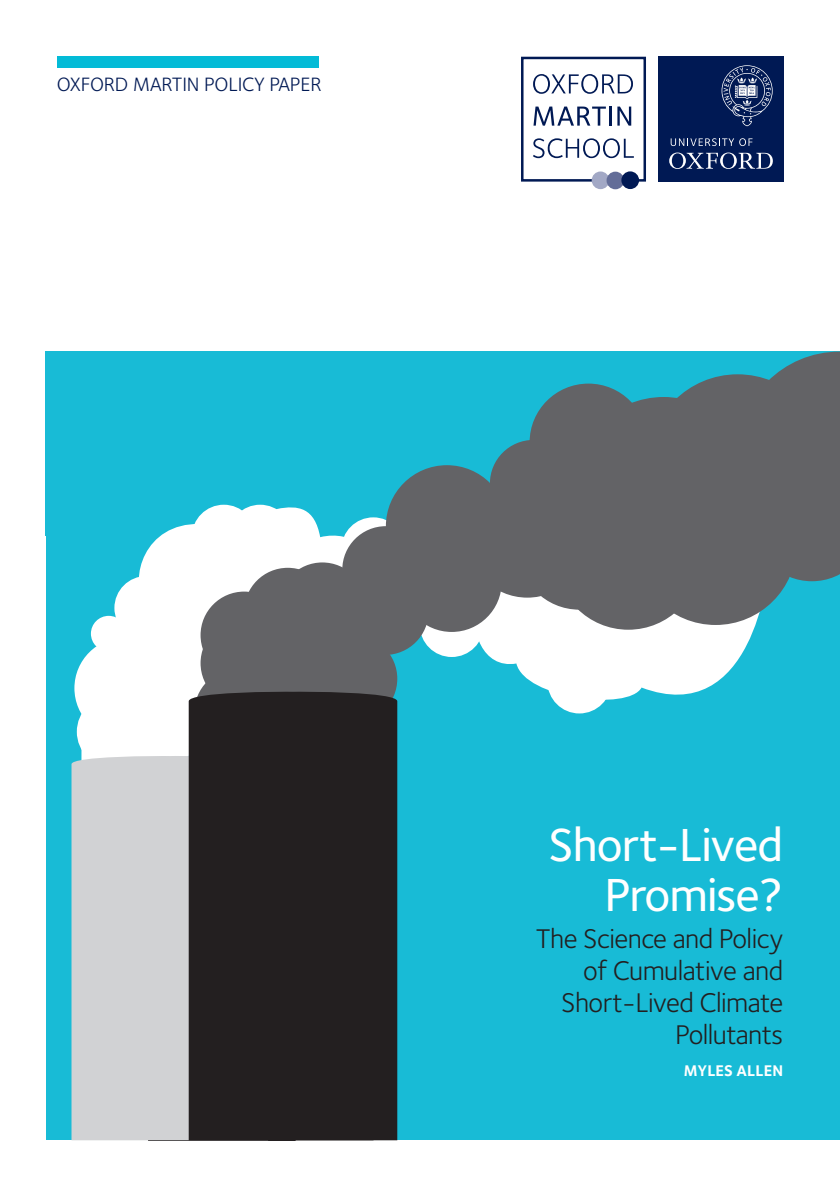
<style>
.page{position:relative;width:840px;height:1191px;background:#fff}
.page>*{position:absolute;margin:0;border:0;box-sizing:border-box;transform-origin:0 0}
.t1{font:500 48px/50px "Foundry Sterling";letter-spacing:-.02em;color:#fff;text-align:right}
.t2{font:28px/32px "Foundry Sterling";letter-spacing:-.02em;color:#231f20;text-align:right}
.t3{font:20px "Foundry Sterling";letter-spacing:-.01em;color:#001954}
.t4{font:700 16px "Foundry Sterling";color:#fff}
</style>
<div class="page">
<div style="left:57px;top:57px;width:261px;height:11px;background:#03bbd7"></div>
<div style="left:658px;top:57px;width:125px;height:125px;background:#001954"></div>
<svg style="left:669px;top:152px;width:103px;height:17px"></svg>
<svg style="left:670px;top:138px;width:82px;height:8px"></svg>
<svg style="left:721px;top:65px;width:51px;height:61px"></svg>
<div style="left:520px;top:57px;width:125px;height:125px;border:2px solid #001954"></div>
<div style="left:591px;top:171px;width:18px;height:18px;background:#a2a8c5;border-radius:50%"></div>
<div style="left:606px;top:172px;width:18px;height:17px;background:#636d98;border-radius:50%"></div>
<div style="left:621px;top:171px;width:17px;height:18px;background:#001954;border-radius:50%"></div>
<svg style="left:533px;top:74px;width:99px;height:20px"></svg>
<svg style="left:533px;top:107px;width:72px;height:19px"></svg>
<hr style="left:609px;top:107px;width:3px;height:19px;background:#001954">
<svg style="left:617px;top:107px;width:14px;height:19px"></svg>
<svg style="left:533px;top:138px;width:100px;height:20px"></svg>
<div style="left:46px;top:351px;width:793px;height:789px;background:#18bbd6"></div>
<svg style="left:74px;top:468px;width:712px;height:336px"></svg>
<div style="left:228px;top:601px;width:114px;height:205px;background:#636366;border-radius:50%"></div>
<div style="left:278px;top:562px;width:88px;height:87px;background:#636366;border-radius:50%"></div>
<div style="left:342px;top:526px;width:87px;height:87px;background:#636366;border-radius:50%"></div>
<div style="left:91px;top:616px;width:35px;height:35px;background:#fff;border-radius:50%"></div>
<div style="left:100px;top:671px;width:101px;height:102px;background:#fff;border-radius:50%"></div>
<div style="left:74px;top:637px;width:102px;height:102px;background:#fff;border-radius:50%"></div>
<div style="left:77px;top:695px;width:72px;height:72px;background:#fff;border-radius:50%"></div>
<div style="left:419px;top:593px;width:64px;height:64px;background:#fff;border-radius:50%"></div>
<div style="left:547px;top:649px;width:64px;height:64px;background:#fff;border-radius:50%"></div>
<div style="left:385px;top:465px;width:122px;height:122px;background:#636366;border-radius:50%"></div>
<div style="left:401px;top:532px;width:100px;height:100px;background:#636366;border-radius:50%"></div>
<div style="left:634px;top:463px;width:162px;height:162px;background:#636366;border-radius:50%"></div>
<div style="left:466px;top:475px;width:122px;height:122px;background:#636366;border-radius:50%"></div>
<div style="left:518px;top:488px;width:122px;height:121px;background:#636366;border-radius:50%"></div>
<div style="left:555px;top:485px;width:145px;height:144px;background:#636366;border-radius:50%"></div>
<div style="left:244px;top:568px;width:87px;height:87px;background:#636366;border-radius:50%"></div>
<div style="left:200px;top:619px;width:87px;height:87px;background:#636366;border-radius:50%"></div>
<div style="left:194px;top:669px;width:87px;height:87px;background:#636366;border-radius:50%"></div>
<div style="left:200px;top:591px;width:87px;height:87px;background:#636366;border-radius:50%"></div>
<div style="left:489px;top:440px;width:87px;height:87px;background:#636366;border-radius:50%"></div>
<div style="left:529px;top:383px;width:118px;height:118px;background:#636366;border-radius:50%"></div>
<div style="left:574px;top:397px;width:178px;height:178px;background:#636366;border-radius:50%"></div>
<div style="left:648px;top:374px;width:178px;height:179px;background:#636366;border-radius:50%"></div>
<svg style="left:737px;top:351px;width:102px;height:230px"></svg>
<div style="left:310px;top:635px;width:87px;height:87px;background:#636366;border-radius:50%"></div>
<div style="left:341px;top:568px;width:87px;height:87px;background:#636366;border-radius:50%"></div>
<div style="left:71px;top:755px;width:118px;height:385px;background:#d1d2d4"></div>
<div style="left:189px;top:691px;width:208px;height:449px;background:#231f20"></div>
<p class="t3" style="left:57px;top:72px;width:266px">Oxford Martin Policy Paper</p>
<h1 class="t1" style="left:548px;top:819px;width:236px">Short-Lived<br>Promise?</h1>
<p class="t2" style="left:535px;top:922px;width:249px">The Science and Policy of Cumulative and<br>Short-Lived Climate<br>Pollutants</p>
<p class="t4" style="left:683px;top:1060px;width:101px">MYLES ALLEN</p>
</div>
